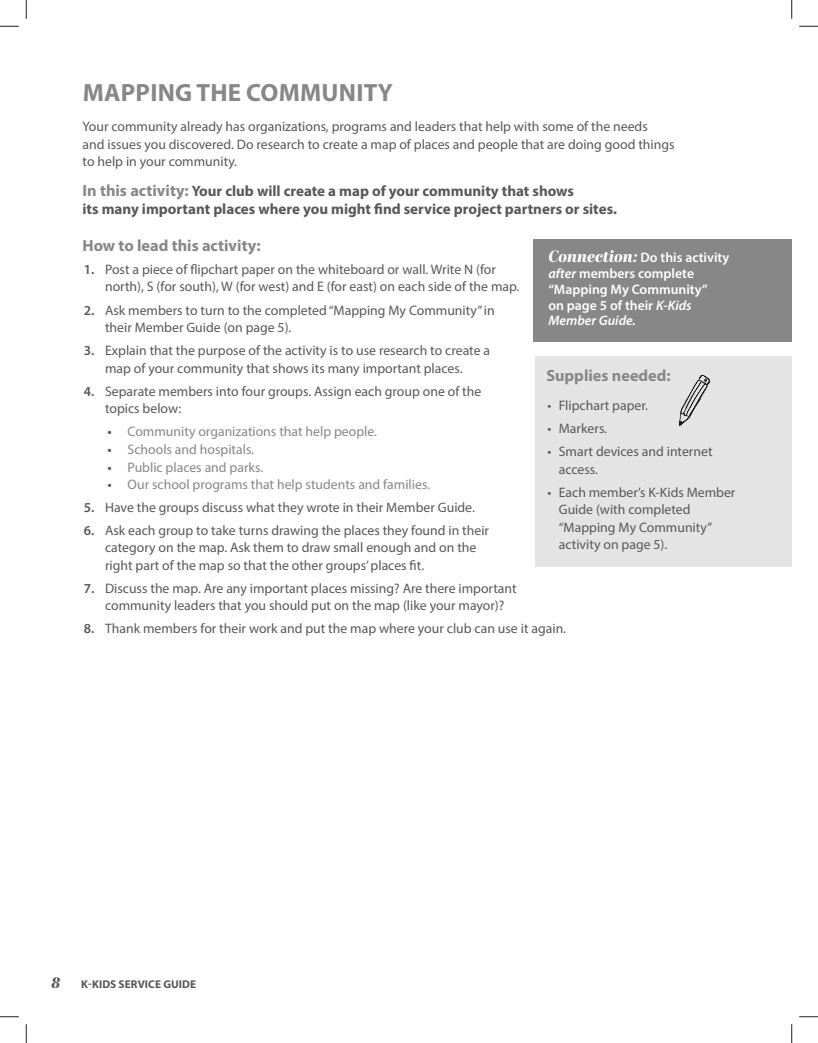
<style>
.page{position:relative;width:818px;height:1043px;background:#fff}
.page>*{position:absolute;margin:0;border:0;box-sizing:border-box;transform-origin:0 0}
.t1{font:700 25px "Myriad Pro";letter-spacing:.01em;color:#878787}
.t2{font:700 16.25px "Myriad Pro";color:#878787}
.t3{font:700 15px/17.5px "Myriad Pro";color:#57585a}
.t4{font:13.75px/17.5px "Myriad Pro";color:#57585a}
.t5{font:13.75px "Myriad Pro";color:#878787}
.t6{font:600 13.75px/15.8px "Myriad Pro";color:#fff}
.t7{font:700 11.25px "Myriad Pro";letter-spacing:.01em;color:#57585a}
.s1{font-size:16.25px;color:#878787}
.s2{font-weight:600}
.s3{font-weight:600;color:#57585a}
.s4{font-family:"Abril Display";font-weight:800;font-style:italic;font-size:16.25px}
.s5{font-style:italic}
.s6{font-family:"Abril Display";font-weight:800;font-style:italic;font-size:15px}
</style>
<div class="page">
<div style="left:534px;top:357px;width:257px;height:210px;background:#e4e4e4"></div>
<div style="left:533px;top:240px;width:258px;height:102px;background:#878787"></div>
<svg style="left:679px;top:374px;width:31px;height:52px"></svg>
<svg style="left:0;top:25px;width:19px;height:2px"></svg>
<svg style="left:799px;top:25px;width:19px;height:2px"></svg>
<svg style="left:0;top:1016px;width:19px;height:1px"></svg>
<svg style="left:799px;top:1016px;width:19px;height:1px"></svg>
<svg style="left:25px;top:0;width:2px;height:19px"></svg>
<svg style="left:25px;top:1024px;width:2px;height:18px"></svg>
<svg style="left:791px;top:0;width:1px;height:19px"></svg>
<svg style="left:791px;top:1024px;width:1px;height:18px"></svg>
<h1 class="t1" style="left:83px;top:77px;width:312px">MAPPING THE COMMUNITY</h1>
<p class="t4" style="left:82px;top:118px;width:593px">Your community already has organizations, programs and leaders that help with some of the needs<br>and issues you discovered. Do research to create a map of places and people that are doing good things to help in your community.</p>
<p class="t3" style="left:82px;top:182px;width:536px"><span class="s1">In this activity:</span> Your club will create a map of your community that shows<br>its many important places where you might find service project partners or sites.</p>
<p class="t2" style="left:82px;top:235px;width:179px">How to lead this activity:</p>
<p class="t4" style="left:105px;top:260px;width:416px;text-indent:-21px"><span class="s2">1.</span> Post a piece of flipchart paper on the whiteboard or wall. Write N (for north), S (for south), W (for west) and E (for east) on each side of the map.</p>
<p class="t4" style="left:105px;top:301px;width:391px;text-indent:-21px"><span class="s2">2.</span> Ask members to turn to the completed “Mapping My Community” in their Member Guide (on page 5).</p>
<p class="t4" style="left:84px;top:341px;width:408px;text-align:center"><span class="s2">3.</span> Explain that the purpose of the activity is to use research to create a map of your community that shows its many important places.</p>
<p class="t4" style="left:105px;top:382px;width:378px;text-indent:-21px"><span class="s2">4.</span> Separate members into four groups. Assign each group one of the topics below:</p>
<p class="t5" style="left:107px;top:423px;width:271px"><span class="s3">•</span> Community organizations that help people.</p>
<p class="t5" style="left:107px;top:441px;width:148px"><span class="s3">•</span> Schools and hospitals.</p>
<p class="t5" style="left:107px;top:458px;width:157px"><span class="s3">•</span> Public places and parks.</p>
<p class="t5" style="left:107px;top:476px;width:324px"><span class="s3">•</span> Our school programs that help students and families.</p>
<p class="t4" style="left:84px;top:498px;width:392px"><span class="s2">5.</span> Have the groups discuss what they wrote in their Member Guide.</p>
<p class="t4" style="left:105px;top:521px;width:385px;text-indent:-21px"><span class="s2">6.</span> Ask each group to take turns drawing the places they found in their category on the map. Ask them to draw small enough and on the right part of the map so that the other groups’ places fit.</p>
<p class="t4" style="left:105px;top:579px;width:413px;text-indent:-21px"><span class="s2">7.</span> Discuss the map. Are any important places missing? Are there important community leaders that you should put on the map (like your mayor)?</p>
<p class="t4" style="left:84px;top:620px;width:484px"><span class="s2">8.</span> Thank members for their work and put the map where your club can use it again.</p>
<p class="t6" style="left:548px;top:249px;width:182px"><span class="s4">Connection:</span> Do this activity <span class="s5">after</span> members complete “Mapping My Community”<br>on page 5 of their <span class="s5">K-Kids<br>Member Guide.</span></p>
<p class="t2" style="left:546px;top:365px;width:126px">Supplies needed:</p>
<p class="t4" style="left:547px;top:396px;width:102px">• Flipchart paper.</p>
<p class="t4" style="left:547px;top:419px;width:61px">• Markers.</p>
<p class="t4" style="left:558px;top:442px;width:155px;text-indent:-11px">• Smart devices and internet access.</p>
<p class="t4" style="left:558px;top:483px;width:178px;text-indent:-11px">• Each member’s K-Kids Member<br>Guide (with completed “Mapping My Community” activity on page 5).</p>
<p class="t7" style="left:51px;top:977px;width:146px"><span class="s6">8</span> K-KIDS SERVICE GUIDE</p>
</div>
